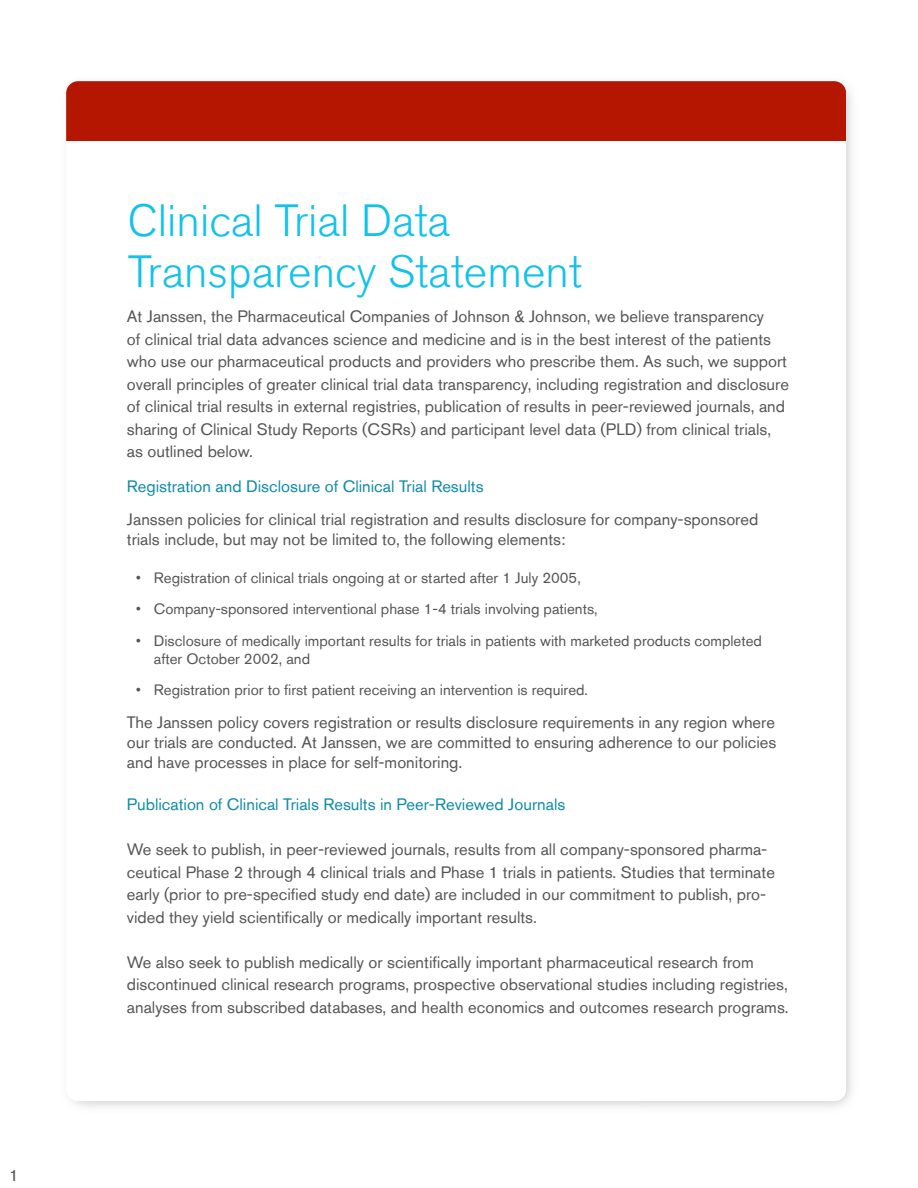
<style>
.page{position:relative;width:918px;height:1188px;background:#fff}
.page>*{position:absolute;margin:0;border:0;box-sizing:border-box;transform-origin:0 0}
.Header_-_Titles{font:300 45px/51px "Akzidenz Grotesk Std";color:#12c2e9}
.Body_-_Main_Text{font:16.5px/22.5px "Akzidenz Grotesk Std";color:#555}
.Body_-_Main_Text-2{font:16.5px "Akzidenz Grotesk Std";color:#0e8ba7}
.t1{font:15px/18px "Akzidenz Grotesk Std";color:#555}
.s1{font-family:"Arial"}
</style>
<div class="page">
<div style="left:66px;top:81px;width:780px;height:60px;background:#b41601"></div>
<p class="Body_-_Main_Text" style="left:9px;top:1163px;width:11px">1</p>
<p class="Header_-_Titles" style="left:128px;top:196px;width:456px">Clinical Trial Data<br>Transparency Statement</p>
<p class="Body_-_Main_Text" style="left:127px;top:305px;width:664px">At Janssen, the Pharmaceutical Companies of Johnson &amp; Johnson, we believe transparency<br>of clinical trial data advances science and medicine and is in the best interest of the patients who use our pharmaceutical products and providers who prescribe them. As such, we support overall principles of greater clinical trial data transparency, including registration and disclosure of clinical trial results in external registries, publication of results in peer-reviewed journals, and sharing of Clinical Study Reports (CSRs) and participant level data (PLD) from clinical trials, as outlined below.</p>
<p class="Body_-_Main_Text-2" style="left:127px;top:476px;width:358px">Registration and Disclosure of Clinical Trial Results</p>
<p class="Body_-_Main_Text" style="left:127px;top:509px;width:633px;line-height:19.8px">Janssen policies for clinical trial registration and results disclosure for company-sponsored trials include, but may not be limited to, the following elements:</p>
<p class="t1" style="left:136px;top:568px;width:446px"><span class="s1">•</span> Registration of clinical trials ongoing at or started after 1 July 2005,</p>
<p class="t1" style="left:136px;top:600px;width:463px"><span class="s1">•</span> Company-sponsored interventional phase 1-4 trials involving patients,</p>
<p class="t1" style="left:154px;top:631px;width:610px;text-indent:-18px"><span class="s1">•</span> Disclosure of medically important results for trials in patients with marketed products completed after October 2002, and</p>
<p class="t1" style="left:136px;top:681px;width:454px"><span class="s1">•</span> Registration prior to first patient receiving an intervention is required.</p>
<p class="Body_-_Main_Text" style="left:127px;top:713px;width:651px;line-height:19.8px;text-align:justify">The Janssen policy covers registration or results disclosure requirements in any region where our trials are conducted. At Janssen, we are committed to ensuring adherence to our policies and have processes in place for self-monitoring.</p>
<p class="Body_-_Main_Text-2" style="left:127px;top:795px;width:440px">Publication of Clinical Trials Results in Peer-Reviewed Journals</p>
<p class="Body_-_Main_Text" style="left:127px;top:838px;width:650px">We seek to publish, in peer-reviewed journals, results from all company-sponsored pharma&shy;ceutical Phase 2 through 4 clinical trials and Phase 1 trials in patients. Studies that terminate early (prior to pre-specified study end date) are included in our commitment to publish, pro&shy;vided they yield scientifically or medically important results.</p>
<p class="Body_-_Main_Text" style="left:127px;top:950px;width:663px">We also seek to publish medically or scientifically important pharmaceutical research from discontinued clinical research programs, prospective observational studies including registries, analyses from subscribed databases, and health economics and outcomes research programs.</p>
</div>
